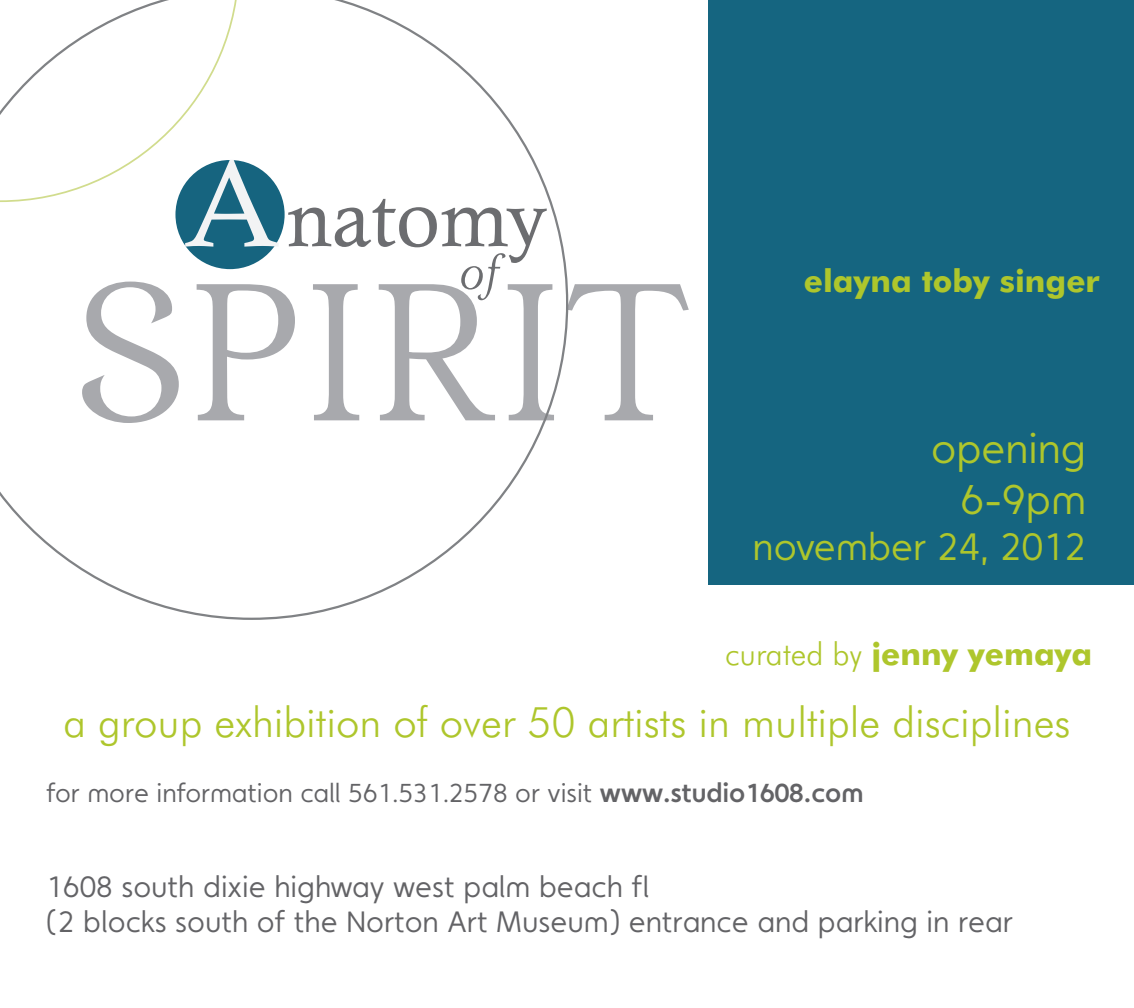
<style>
.page{position:relative;width:1134px;height:1008px;background:#fff}
.page>*{position:absolute;margin:0;border:0;box-sizing:border-box;transform-origin:0 0}
.t1{font:204.22px "Lomba";color:#a8a9ad}
.t2{font:123.38px "Calisto";color:#f2f3f4}
.t3{font:81.02px "Calisto";color:#6c6d70}
.t4{font:italic 51.8px "Lomba";color:#6c6d70}
.t5{font:300 42px "Futura BT";color:#aec62c}
.t6{font:42px "Faricy";color:#aec62c}
.t7{font:38.5px "Faricy";color:#aec62c}
.t8{font:700 31.5px "Futura BT";color:#aec62c}
.t9{font:29.75px "Faricy";color:#636366}
.t10{font:26.25px "Faricy";color:#636366}
.s1{font-weight:300}
.s2{font-weight:700}
</style>
<div class="page">
<div style="left:709px;top:0;width:425px;height:585px;background:#156580"></div>
<svg style="left:0;top:0;width:568px;height:620px"></svg>
<svg style="left:0;top:0;width:240px;height:202px"></svg>
<p class="t2" style="left:185px;top:132px;width:97px">A</p>
<p class="t3" style="left:287px;top:171px;width:262px">natomy</p>
<p class="t4" style="left:458px;top:241px;width:41px">of</p>
<p class="t1" style="left:74px;top:233px;width:619px">SPIRIT</p>
<p class="t8" style="left:804px;top:262px;width:297px">elayna toby singer</p>
<p class="t6" style="left:931px;top:423px;width:156px">opening</p>
<p class="t6" style="left:961px;top:474px;width:127px">6-9pm</p>
<p class="t7" style="left:753px;top:523px;width:335px">november 24, 2012</p>
<p class="t8" style="left:725px;top:635px;width:369px"><span class="s1">curated by</span> jenny yemaya</p>
<p class="t5" style="left:63px;top:696px;width:1009px">a group exhibition of over 50 artists in multiple disciplines</p>
<p class="t10" style="left:47px;top:777px;width:818px">for more information call 561.531.2578 or visit <span class="s2">www.studio1608.com</span></p>
<p class="t9" style="left:47px;top:868px;width:604px">1608 south dixie highway west palm beach fl</p>
<p class="t9" style="left:47px;top:904px;width:968px">(2 blocks south of the Norton Art Museum) entrance and parking in rear</p>
</div>
